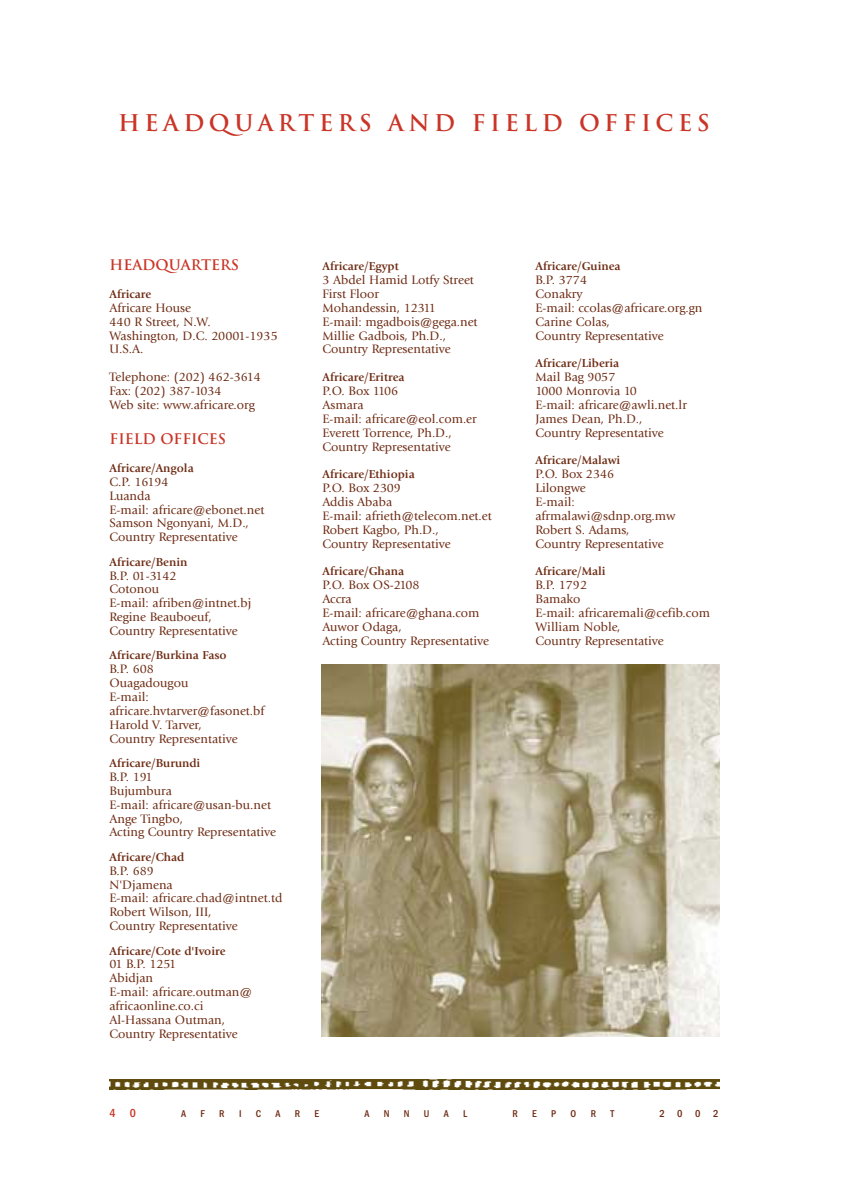
<style>
.page{position:relative;width:864px;height:1188px;background:#fff}
.page>*{position:absolute;margin:0;border:0;box-sizing:border-box;transform-origin:0 0}
.t1{font:700 22.5px "Trajan";letter-spacing:.2em;color:#c93527}
.t2{font:700 14.25px "Trajan";color:#c93527}
.t3{font:12.75px/13.8px "Giovanni";color:#6e2b13}
.t4{font:700 12px "Giovanni";color:#6e2b13}
.t5{font:500 condensed 12px "Franklin Gothic";color:#c93527}
.t6{font:500 condensed 10.5px "Franklin Gothic";color:#6e2b13}
.t7{font:500 condensed 10.2px "Franklin Gothic";color:#6e2b13}
</style>
<div class="page">
<img style="left:110px;top:1079px;width:610px;height:10px">
<img style="left:321px;top:665px;width:399px;height:372px">
<h1 class="t1" style="left:118px;top:110px;width:593px">HEADQUARTERS AND FIELD OFFICES</h1>
<p class="t2" style="left:110px;top:257px;width:131px">HEADQUARTERS</p>
<p class="t4" style="left:110px;top:289px;width:43px">Africare</p>
<p class="t3" style="left:110px;top:302px;width:170px">Africare House<br>440 R Street, N.W.<br>Washington, D.C. 20001-1935<br>U.S.A.</p>
<p class="t3" style="left:110px;top:371px;width:153px">Telephone: (202) 462-3614<br>Fax: (202) 387-1034<br>Web site: www.africare.org</p>
<p class="t2" style="left:110px;top:431px;width:118px">FIELD OFFICES</p>
<p class="t4" style="left:110px;top:463px;width:86px">Africare/Angola</p>
<p class="t3" style="left:110px;top:476px;width:156px">C.P. 16194<br>Luanda<br>E-mail: africare@ebonet.net<br>Samson Ngonyani, M.D.,<br>Country Representative</p>
<p class="t4" style="left:110px;top:557px;width:79px">Africare/Benin</p>
<p class="t3" style="left:110px;top:570px;width:143px">B.P. 01-3142<br>Cotonou<br>E-mail: afriben@intnet.bj<br>Regine Beauboeuf,<br>Country Representative</p>
<p class="t4" style="left:110px;top:651px;width:119px">Africare/Burkina Faso</p>
<p class="t3" style="left:110px;top:663px;width:157px">B.P. 608<br>Ouagadougou<br>E-mail: africare.hvtarver@fasonet.bf<br>Harold V. Tarver,<br>Country Representative</p>
<p class="t4" style="left:110px;top:758px;width:92px">Africare/Burundi</p>
<p class="t3" style="left:110px;top:771px;width:168px">B.P. 191<br>Bujumbura<br>E-mail: africare@usan-bu.net<br>Ange Tingbo,<br>Acting Country Representative</p>
<p class="t4" style="left:110px;top:852px;width:76px">Africare/Chad</p>
<p class="t3" style="left:110px;top:865px;width:174px">B.P. 689<br>N'Djamena<br>E-mail: africare.chad@intnet.td<br>Robert Wilson, III,<br>Country Representative</p>
<p class="t4" style="left:110px;top:946px;width:118px">Africare/Cote d'Ivoire</p>
<p class="t3" style="left:110px;top:958px;width:144px">01 B.P. 1251<br>Abidjan<br>E-mail: africare.outman@ africaonline.co.ci<br>Al-Hassana Outman,<br>Country Representative</p>
<p class="t4" style="left:322px;top:262px;width:78px">Africare/Egypt</p>
<p class="t3" style="left:322px;top:274px;width:157px">3 Abdel Hamid Lotfy Street<br>First Floor<br>Mohandessin, 12311<br>E-mail: mgadbois@gega.net<br>Millie Gadbois, Ph.D.,<br>Country Representative</p>
<p class="t4" style="left:322px;top:373px;width:83px">Africare/Eritrea</p>
<p class="t3" style="left:322px;top:385px;width:156px">P.O. Box 1106<br>Asmara<br>E-mail: africare@eol.com.er<br>Everett Torrence, Ph.D.,<br>Country Representative</p>
<p class="t4" style="left:322px;top:470px;width:94px">Africare/Ethiopia</p>
<p class="t3" style="left:322px;top:482px;width:171px">P.O. Box 2309<br>Addis Ababa<br>E-mail: afrieth@telecom.net.et<br>Robert Kagbo, Ph.D.,<br>Country Representative</p>
<p class="t4" style="left:322px;top:567px;width:83px">Africare/Ghana</p>
<p class="t3" style="left:322px;top:579px;width:168px">P.O. Box OS-2108<br>Accra<br>E-mail: africare@ghana.com<br>Auwor Odaga,<br>Acting Country Representative</p>
<p class="t4" style="left:536px;top:262px;width:87px">Africare/Guinea</p>
<p class="t3" style="left:536px;top:274px;width:168px">B.P. 3774<br>Conakry<br>E-mail: ccolas@africare.org.gn<br>Carine Colas,<br>Country Representative</p>
<p class="t4" style="left:536px;top:359px;width:85px">Africare/Liberia</p>
<p class="t3" style="left:536px;top:371px;width:153px">Mail Bag 9057<br>1000 Monrovia 10<br>E-mail: africare@awli.net.lr<br>James Dean, Ph.D.,<br>Country Representative</p>
<p class="t4" style="left:536px;top:456px;width:86px">Africare/Malawi</p>
<p class="t3" style="left:536px;top:468px;width:141px">P.O. Box 2346<br>Lilongwe<br>E-mail: afrmalawi@sdnp.org.mw<br>Robert S. Adams,<br>Country Representative</p>
<p class="t4" style="left:536px;top:567px;width:72px">Africare/Mali</p>
<p class="t3" style="left:536px;top:579px;width:176px">B.P. 1792<br>Bamako<br>E-mail: africaremali@cefib.com<br>William Noble,<br>Country Representative</p>
<p class="t5" style="left:110px;top:1109px;width:28px">4 0</p>
<p class="t7" style="left:181px;top:1110px;width:7px">A</p>
<p class="t7" style="left:201px;top:1110px;width:6px">F</p>
<p class="t7" style="left:219px;top:1110px;width:7px">R</p>
<p class="t7" style="left:239px;top:1110px;width:4px">I</p>
<p class="t7" style="left:256px;top:1110px;width:7px">C</p>
<p class="t7" style="left:276px;top:1110px;width:7px">A</p>
<p class="t7" style="left:295px;top:1110px;width:7px">R</p>
<p class="t7" style="left:315px;top:1110px;width:6px">E</p>
<p class="t7" style="left:364px;top:1110px;width:7px">A</p>
<p class="t7" style="left:384px;top:1110px;width:7px">N</p>
<p class="t7" style="left:404px;top:1110px;width:7px">N</p>
<p class="t7" style="left:424px;top:1110px;width:7px">U</p>
<p class="t7" style="left:444px;top:1110px;width:7px">A</p>
<p class="t7" style="left:463px;top:1110px;width:6px">L</p>
<p class="t7" style="left:512px;top:1110px;width:7px">R</p>
<p class="t7" style="left:532px;top:1110px;width:6px">E</p>
<p class="t7" style="left:551px;top:1110px;width:7px">P</p>
<p class="t7" style="left:571px;top:1110px;width:7px">O</p>
<p class="t7" style="left:591px;top:1110px;width:7px">R</p>
<p class="t7" style="left:610px;top:1110px;width:5px">T</p>
<p class="t6" style="left:659px;top:1110px;width:61px">2002</p>
</div>
